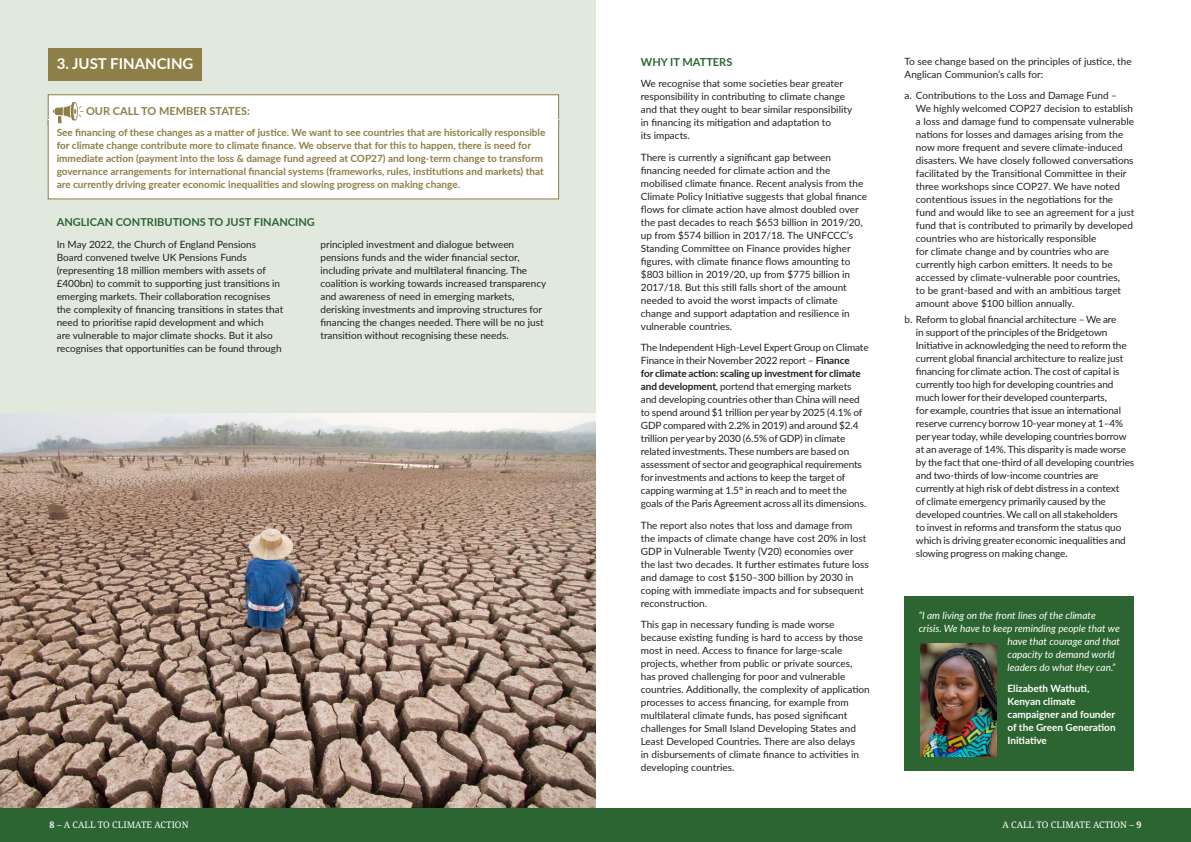
<style>
.page{position:relative;width:1191px;height:842px;background:#fff}
.page>*{position:absolute;margin:0;border:0;box-sizing:border-box;transform-origin:0 0}
.COP_numbered_heading{font:700 15px "Lato";color:#fff}
.Sub_1{font:700 11px "Lato";color:#2c6531}
.Boxed_call_heading{font:700 11px "Lato";color:#8e7e47}
.Body{font:10px/13px "Lato";color:#231f20}
.Boxed_Call{font:700 10px/13px "Lato";color:#8e7e47}
.Body-2{font:italic 10px "Lato";color:#fff}
.Body-3{font:700 10px/13px "Lato";color:#fff}
.t1{font:9px "Droid Serif";color:#fff}
.s1{font-weight:700}
</style>
<div class="page">
<div style="left:0;top:808px;width:1191px;height:34px;background:#2c6531"></div>
<div style="left:0;top:0;width:595px;height:808px;background:#e1e9df"></div>
<div style="left:48px;top:48px;width:154px;height:32px;background:#8e7e47"></div>
<div style="left:48px;top:94px;width:511px;height:32px;background:#fff;border:1px solid #8e7e47"></div>
<div style="left:48px;top:120px;width:510px;height:79px;background:#fff"></div>
<img style="left:0;top:414px;width:595px;height:394px">
<div style="left:904px;top:596px;width:230px;height:175px;background:#2c6531"></div>
<img style="left:920px;top:643px;width:76px;height:114px">
<svg style="left:53px;top:102px;width:30px;height:21px"></svg>
<p class="COP_numbered_heading" style="left:57px;top:52px;width:138px">3. JUST FINANCING</p>
<p class="Boxed_call_heading" style="left:86px;top:103px;width:165px">OUR CALL TO MEMBER STATES:</p>
<p class="Boxed_Call" style="left:57px;top:126px;width:490px">See financing of these changes as a matter of justice. We want to see countries that are historically responsible for climate change contribute more to climate finance. We observe that for this to happen, there is need for immediate action (payment into the loss &amp; damage fund agreed at COP27) and long-term change to transform governance arrangements for international financial systems (frameworks, rules, institutions and markets) that are currently driving greater economic inequalities and slowing progress on making change.</p>
<p class="Sub_1" style="left:57px;top:214px;width:260px">ANGLICAN CONTRIBUTIONS TO JUST FINANCING</p>
<p class="Body" style="left:57px;top:237px;width:228px">In May 2022, the Church of England Pensions Board convened twelve UK Pensions Funds (representing 18 million members with assets of £400bn) to commit to supporting just transitions in emerging markets. Their collaboration recognises the complexity of financing transitions in states that need to prioritise rapid development and which<br>are vulnerable to major climate shocks. But it also recognises that opportunities can be found through</p>
<p class="Body" style="left:320px;top:237px;width:227px">principled investment and dialogue between pensions funds and the wider financial sector, including private and multilateral financing. The coalition is working towards increased transparency and awareness of need in emerging markets, derisking investments and improving structures for financing the changes needed. There will be no just transition without recognising these needs.</p>
<p class="Sub_1" style="left:641px;top:53px;width:93px">WHY IT MATTERS</p>
<p class="Body" style="left:641px;top:76px;width:213px">We recognise that some societies bear greater responsibility in contributing to climate change and that they ought to bear similar responsibility in financing its mitigation and adaptation to<br>its impacts.</p>
<p class="Body" style="left:641px;top:150px;width:228px">There is currently a significant gap between financing needed for climate action and the mobilised climate finance. Recent analysis from the Climate Policy Initiative suggests that global finance flows for climate action have almost doubled over the past decades to reach $653 billion in 2019/20, up from $574 billion in 2017/18. The UNFCCC’s Standing Committee on Finance provides higher figures, with climate finance flows amounting to $803 billion in 2019/20, up from $775 billion in 2017/18. But this still falls short of the amount needed to avoid the worst impacts of climate change and support adaptation and resilience in vulnerable countries.</p>
<p class="Body" style="left:641px;top:341px;width:229px">The Independent High-Level Expert Group on Climate Finance in their November 2022 report – <span class="s1">Finance<br>for climate action: scaling up investment for climate and development</span>, portend that emerging markets and developing countries other than China will need to spend around $1 trillion per year by 2025 (4.1% of GDP compared with 2.2% in 2019) and around $2.4 trillion per year by 2030 (6.5% of GDP) in climate related investments. These numbers are based on assessment of sector and geographical requirements for investments and actions to keep the target of capping warming at 1.5° in reach and to meet the goals of the Paris Agreement across all its dimensions.</p>
<p class="Body" style="left:641px;top:518px;width:229px">The report also notes that loss and damage from the impacts of climate change have cost 20% in lost GDP in Vulnerable Twenty (V20) economies over the last two decades. It further estimates future loss and damage to cost $150–300 billion by 2030 in coping with immediate impacts and for subsequent reconstruction.</p>
<p class="Body" style="left:641px;top:618px;width:230px">This gap in necessary funding is made worse because existing funding is hard to access by those most in need. Access to finance for large-scale projects, whether from public or private sources,<br>has proved challenging for poor and vulnerable countries. Additionally, the complexity of application processes to access financing, for example from multilateral climate funds, has posed significant challenges for Small Island Developing States and Least Developed Countries. There are also delays<br>in disbursements of climate finance to activities in developing countries.</p>
<p class="Body" style="left:904px;top:54px;width:229px">To see change based on the principles of justice, the<br>Anglican Communion’s calls for:</p>
<p class="Body" style="left:916px;top:89px;width:220px;text-indent:-11px">a. Contributions to the Loss and Damage Fund – We highly welcomed COP27 decision to establish a loss and damage fund to compensate vulnerable nations for losses and damages arising from the now more frequent and severe climate-induced disasters. We have closely followed conversations facilitated by the Transitional Committee in their three workshops since COP27. We have noted contentious issues in the negotiations for the fund and would like to see an agreement for a just fund that is contributed to primarily by developed countries who are historically responsible<br>for climate change and by countries who are currently high carbon emitters. It needs to be accessed by climate-vulnerable poor countries,<br>to be grant-based and with an ambitious target amount above $100 billion annually.</p>
<p class="Body" style="left:916px;top:313px;width:220px;text-indent:-11px">b. Reform to global financial architecture – We are<br>in support of the principles of the Bridgetown Initiative in acknowledging the need to reform the current global financial architecture to realize just financing for climate action. The cost of capital is currently too high for developing countries and much lower for their developed counterparts,<br>for example, countries that issue an international reserve currency borrow 10-year money at 1–4% per year today, while developing countries borrow at an average of 14%. This disparity is made worse by the fact that one-third of all developing countries and two-thirds of low-income countries are currently at high risk of debt distress in a context<br>of climate emergency primarily caused by the developed countries. We call on all stakeholders<br>to invest in reforms and transform the status quo which is driving greater economic inequalities and slowing progress on making change.</p>
<p class="Body-2" style="left:918px;top:608px;width:179px">“I am living on the front lines of the climate</p>
<p class="Body-2" style="left:918px;top:621px;width:203px">crisis. We have to keep reminding people that we</p>
<p class="Body-2" style="left:1007px;top:634px;width:114px">have that courage and that</p>
<p class="Body-2" style="left:1007px;top:647px;width:109px">capacity to demand world</p>
<p class="Body-2" style="left:1007px;top:660px;width:110px">leaders do what they can.”</p>
<p class="Body-3" style="left:1007px;top:681px;width:110px">Elizabeth Wathuti,<br>Kenyan climate campaigner and founder of the Green Generation<br>Initiative</p>
<p class="t1" style="left:50px;top:818px;width:140px"><span class="s1">8</span> – A CALL TO CLIMATE ACTION</p>
<p class="t1" style="left:1002px;top:818px;width:140px">A CALL TO CLIMATE ACTION – <span class="s1">9</span></p>
</div>
